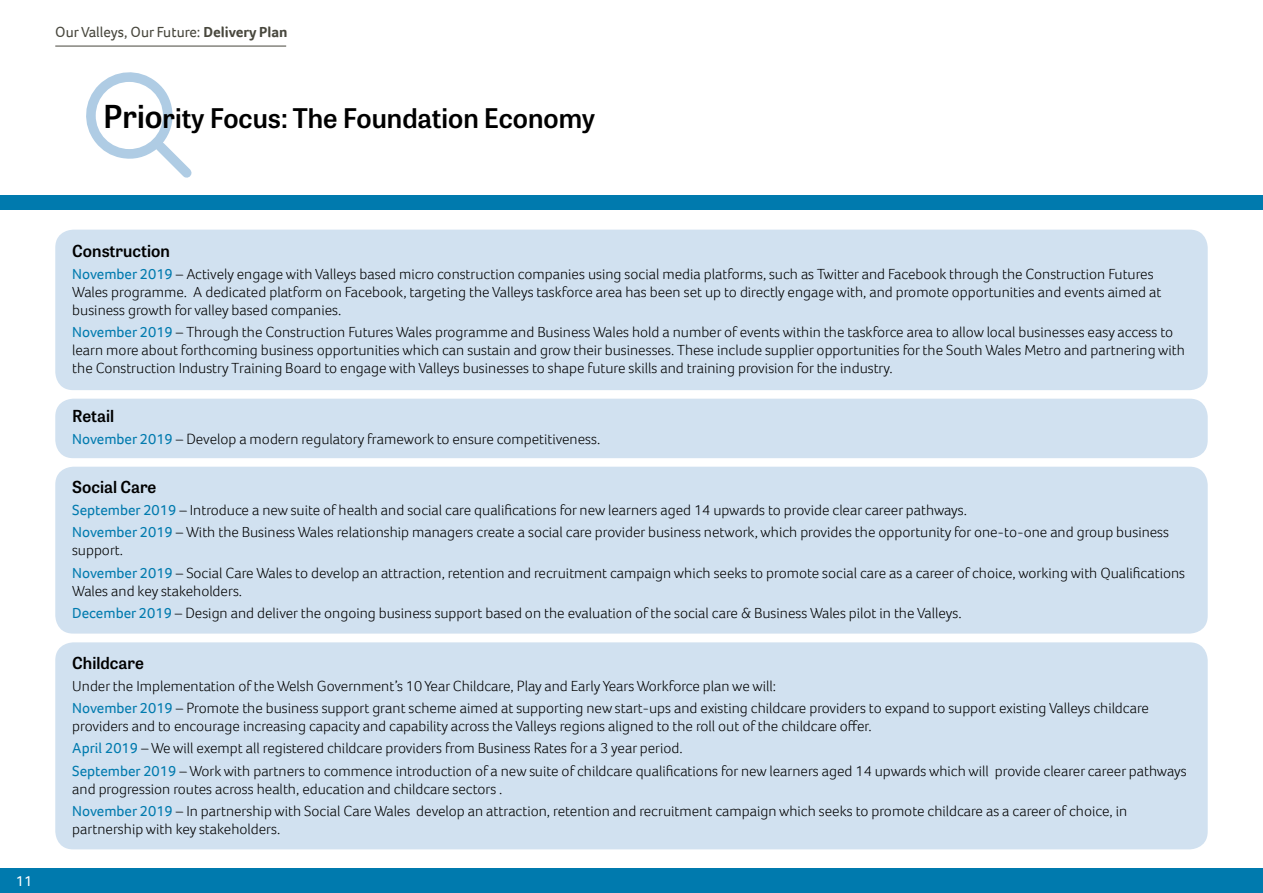
<style>
.page{position:relative;width:1263px;height:893px;background:#fff}
.page>*{position:absolute;margin:0;border:0;box-sizing:border-box;transform-origin:0 0}
.t1{font:600 27px "Tablet Gothic";color:#000}
.title_priority_subje{font:600 16.5px "Tablet Gothic";color:#000}
.priority_text_10pt{font:300 15px/18px "Foco";color:#000}
.t2{font:15px "Foco";color:#48473d}
.t3{font:15px "Foco";color:#fff}
.s1{font-weight:700}
.s2{font-size:31.5px}
.s3{font-weight:400;color:#007aae}
</style>
<div class="page">
<hr style="left:55px;top:46px;width:231px;height:1px;background:#48473d">
<div style="left:0;top:868px;width:1263px;height:25px;background:#007aae"></div>
<div style="left:55px;top:399px;width:1153px;height:59px;background:#d1e1f0;border-radius:18px"></div>
<div style="left:55px;top:467px;width:1153px;height:167px;background:#d1e1f0;border-radius:18px"></div>
<div style="left:55px;top:642px;width:1153px;height:207px;background:#d1e1f0;border-radius:18px"></div>
<svg style="left:86px;top:72px;width:106px;height:106px"></svg>
<div style="left:0;top:195px;width:1263px;height:15px;background:#007aae"></div>
<div style="left:55px;top:230px;width:1153px;height:160px;background:#d1e1f0;border-radius:18px"></div>
<p class="t2" style="left:55px;top:22px;width:234px">Our Valleys, Our Future: <span class="s1">Delivery Plan</span></p>
<p class="t1" style="left:103px;top:99px;width:493px"><span class="s2">Prio</span>rity Focus: The Foundation Economy</p>
<p class="t3" style="left:16px;top:871px;width:18px">11</p>
<p class="title_priority_subje" style="left:72px;top:239px;width:99px">Construction</p>
<p class="priority_text_10pt" style="left:72px;top:265px;width:1090px"><span class="s3">November 2019</span> – Actively engage with Valleys based micro construction companies using social media platforms, such as Twitter and Facebook through the Construction Futures<br>Wales programme. A dedicated platform on Facebook, targeting the Valleys taskforce area has been set up to directly engage with, and promote opportunities and events aimed at business growth for valley based companies.</p>
<p class="priority_text_10pt" style="left:72px;top:323px;width:1114px"><span class="s3">November 2019</span> – Through the Construction Futures Wales programme and Business Wales hold a number of events within the taskforce area to allow local businesses easy access to learn more about forthcoming business opportunities which can sustain and grow their businesses. These include supplier opportunities for the South Wales Metro and partnering with the Construction Industry Training Board to engage with Valleys businesses to shape future skills and training provision for the industry.</p>
<p class="title_priority_subje" style="left:72px;top:404px;width:43px">Retail</p>
<p class="priority_text_10pt" style="left:72px;top:430px;width:530px"><span class="s3">November 2019</span> – Develop a modern regulatory framework to ensure competitiveness.</p>
<p class="title_priority_subje" style="left:72px;top:475px;width:86px">Social Care</p>
<p class="priority_text_10pt" style="left:72px;top:501px;width:896px"><span class="s3">September 2019</span> – Introduce a new suite of health and social care qualifications for new learners aged 14 upwards to provide clear career pathways.</p>
<p class="priority_text_10pt" style="left:72px;top:523px;width:1098px"><span class="s3">November 2019</span> – With the Business Wales relationship managers create a social care provider business network, which provides the opportunity for one-to-one and group business support.</p>
<p class="priority_text_10pt" style="left:72px;top:563px;width:1114px"><span class="s3">November 2019</span> – Social Care Wales to develop an attraction, retention and recruitment campaign which seeks to promote social care as a career of choice, working with Qualifications<br>Wales and key stakeholders.</p>
<p class="priority_text_10pt" style="left:72px;top:604px;width:891px"><span class="s3">December 2019</span> – Design and deliver the ongoing business support based on the evaluation of the social care &amp; Business Wales pilot in the Valleys.</p>
<p class="title_priority_subje" style="left:72px;top:651px;width:73px">Childcare</p>
<p class="priority_text_10pt" style="left:72px;top:677px;width:705px">Under the Implementation of the Welsh Government’s 10 Year Childcare, Play and Early Years Workforce plan we will:</p>
<p class="priority_text_10pt" style="left:72px;top:699px;width:1078px"><span class="s3">November 2019</span> – Promote the business support grant scheme aimed at supporting new start-ups and existing childcare providers to expand to support existing Valleys childcare providers and to encourage increasing capacity and capability across the Valleys regions aligned to the roll out of the childcare offer.</p>
<p class="priority_text_10pt" style="left:72px;top:739px;width:612px"><span class="s3">April 2019</span> – We will exempt all registered childcare providers from Business Rates for a 3 year period.</p>
<p class="priority_text_10pt" style="left:72px;top:761px;width:1116px"><span class="s3">September 2019</span> – Work with partners to commence introduction of a new suite of childcare qualifications for new learners aged 14 upwards which will provide clearer career pathways and progression routes across health, education and childcare sectors .</p>
<p class="priority_text_10pt" style="left:72px;top:802px;width:1056px"><span class="s3">November 2019</span> – In partnership with Social Care Wales develop an attraction, retention and recruitment campaign which seeks to promote childcare as a career of choice, in partnership with key stakeholders.</p>
</div>
